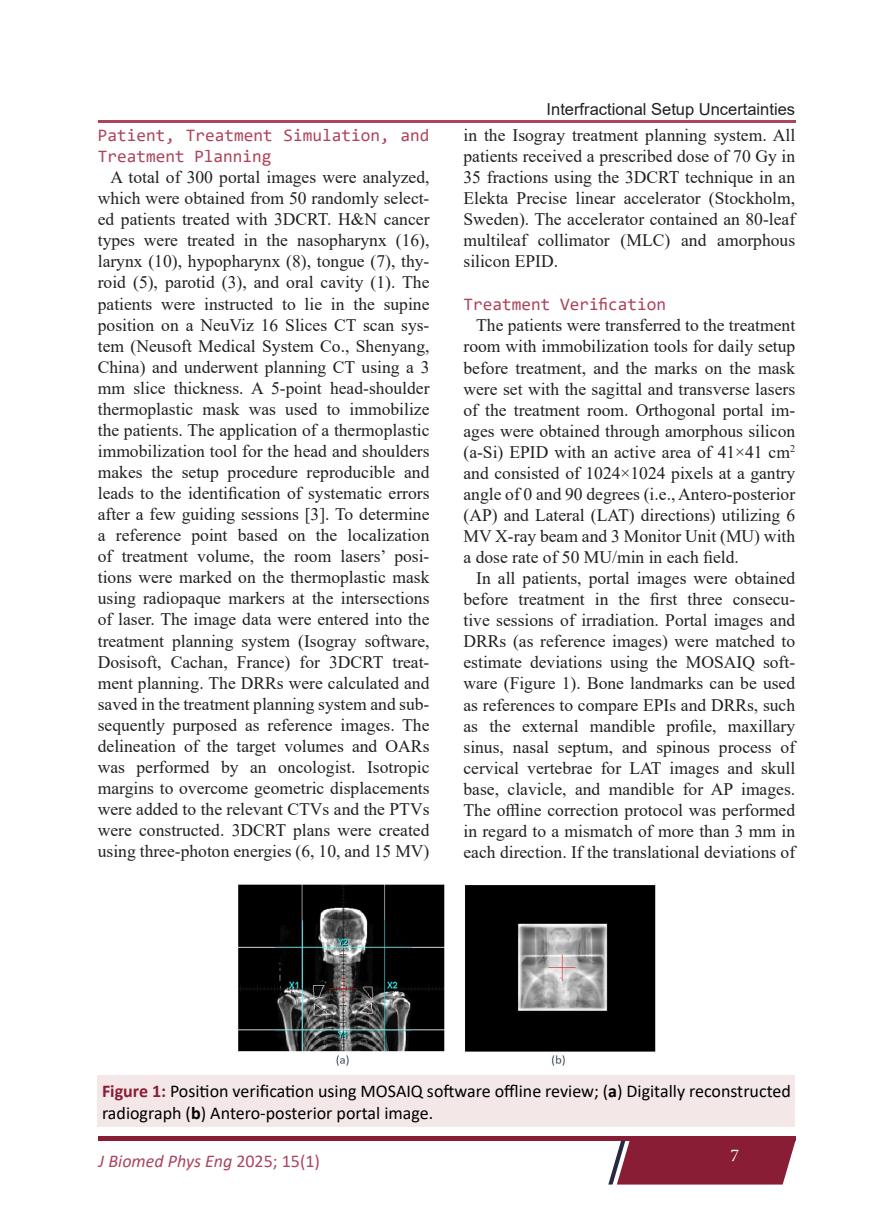
<style>
.page{position:relative;width:893px;height:1212px;background:#fff}
.page>*{position:absolute;margin:0;border:0;box-sizing:border-box;transform-origin:0 0}
.Figure{font:18px/21.6px "Calibri";color:#000}
.t1{font:italic 18px "Calibri";color:#ad445b}
.t2{font:18px "Minion Pro";color:#fff}
.Body{font:17.55px/21px "Times New Roman";color:#231f20;text-align:justify}
.Body-2{font:17.55px/21.5px "Consolas";color:#ad445b}
.Running_Title{font:16.5px "Arial";color:#231f20}
.s1{font-weight:700;color:#881d35}
.s2{font-weight:700}
.s3{font-style:normal}
</style>
<div class="page">
<div style="left:98px;top:1136px;width:697px;height:5px;background:#881d35"></div>
<svg style="left:608px;top:1141px;width:187px;height:43px;background:#903147"></svg>
<hr style="left:98px;top:120px;width:698px;height:2px;background:#ad445b">
<img style="left:238px;top:884px;width:418px;height:182px">
<div style="left:98px;top:1076px;width:697px;height:51px;background:#f3e7e8"></div>
<p class="Body-2" style="left:98px;top:124px;width:333px">Patient, Treatment Simulation, and<br>Treatment Planning</p>
<p class="Body" style="left:98px;top:166px;width:333px;text-indent:13px">A total of 300 portal images were analyzed, which were obtained from 50 randomly select&shy;ed patients treated with 3DCRT. H&amp;N cancer types were treated in the nasopharynx (16), larynx (10), hypopharynx (8), tongue (7), thy&shy;roid (5), parotid (3), and oral cavity (1). The patients were instructed to lie in the supine position on a NeuViz 16 Slices CT scan sys&shy;tem (Neusoft Medical System Co., Shenyang, China) and underwent planning CT using a 3 mm slice thickness. A 5-point head-shoulder thermoplastic mask was used to immobilize the patients. The application of a thermoplastic immobilization tool for the head and shoulders makes the setup procedure reproducible and leads to the identification of systematic errors after a few guiding sessions [3]. To determine a reference point based on the localization of treatment volume, the room lasers’ posi&shy;tions were marked on the thermoplastic mask using radiopaque markers at the intersections of laser. The image data were entered into the treatment planning system (Isogray software, Dosisoft, Cachan, France) for 3DCRT treat&shy;ment planning. The DRRs were calculated and saved in the treatment planning system and sub&shy;sequently purposed as reference images. The delineation of the target volumes and OARs was performed by an oncologist. Isotropic margins to overcome geometric displacements were added to the relevant CTVs and the PTVs were constructed. 3DCRT plans were created using three-photon energies (6, 10, and 15 MV)</p>
<p class="Running_Title" style="left:547px;top:98px;width:250px">Interfractional Setup Uncertainties</p>
<p class="Body" style="left:463px;top:124px;width:333px">in the Isogray treatment planning system. All patients received a prescribed dose of 70 Gy in 35 fractions using the 3DCRT technique in an Elekta Precise linear accelerator (Stockholm, Sweden). The accelerator contained an 80-leaf multileaf collimator (MLC) and amorphous silicon EPID.</p>
<p class="Body-2" style="left:463px;top:293px;width:204px">Treatment Verification</p>
<p class="Body" style="left:463px;top:314px;width:333px;text-indent:13px">The patients were transferred to the treatment room with immobilization tools for daily setup before treatment, and the marks on the mask were set with the sagittal and transverse lasers of the treatment room. Orthogonal portal im&shy;ages were obtained through amorphous silicon (a-Si) EPID with an active area of 41×41 cm<sup>2 </sup>and consisted of 1024×1024 pixels at a gantry angle of 0 and 90 degrees (i.e., Antero-posterior (AP) and Lateral (LAT) directions) utilizing 6<br>MV X-ray beam and 3 Monitor Unit (MU) with a dose rate of 50 MU/min in each field.</p>
<p class="Body" style="left:463px;top:567px;width:333px;text-indent:13px">In all patients, portal images were obtained before treatment in the first three consecu&shy;tive sessions of irradiation. Portal images and DRRs (as reference images) were matched to estimate deviations using the MOSAIQ soft&shy;ware (Figure 1). Bone landmarks can be used as references to compare EPIs and DRRs, such as the external mandible profile, maxillary sinus, nasal septum, and spinous process of cervical vertebrae for LAT images and skull base, clavicle, and mandible for AP images.<br>The offline correction protocol was performed in regard to a mismatch of more than 3 mm in each direction. If the translational deviations of</p>
<p class="Figure" style="left:102px;top:1080px;width:690px"><span class="s1">Figure 1:</span> Position verification using MOSAIQ software offline review; (<span class="s2">a</span>) Digitally reconstructed radiograph (<span class="s2">b</span>) Antero-posterior portal image.</p>
<p class="t2" style="left:730px;top:1143px;width:10px">7</p>
<p class="t1" style="left:99px;top:1148px;width:223px">J Biomed Phys Eng <span class="s3">2025; 15(1)</span></p>
</div>
